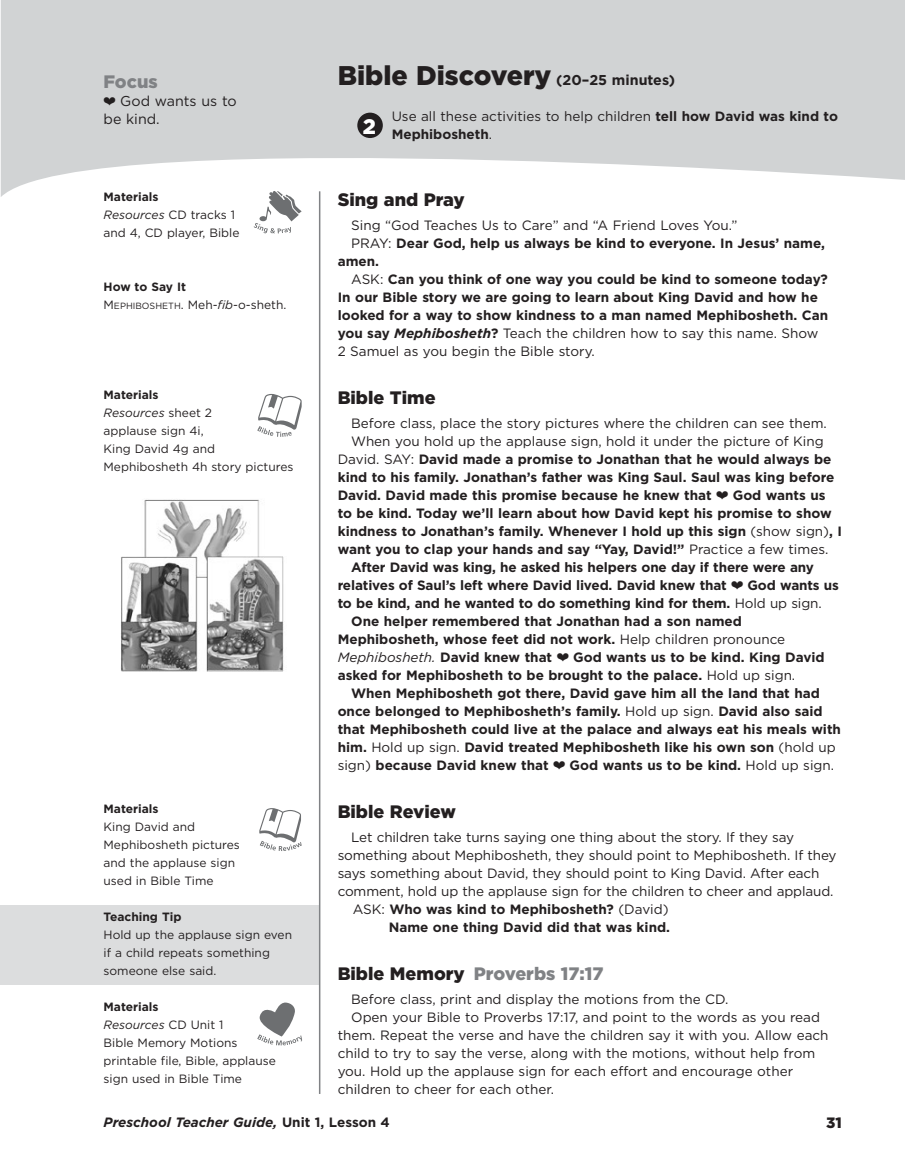
<style>
.page{position:relative;width:905px;height:1175px;background:#fff}
.page>*{position:absolute;margin:0;border:0;box-sizing:border-box;transform-origin:0 0}
.t1{font:900 27px "Gotham";color:#231f20}
.t2{font:900 21px "Gotham";color:#fff}
.t3{font:900 18px "Gotham";color:#231f20}
.t4{font:900 18px "Gotham";color:#808285}
.t5{font:900 15px "Gotham";color:#231f20}
.t6{font:14.25px/18px "Gotham";color:#231f20}
.t7{font:700 13.5px/18px "Gotham";color:#231f20}
.t8{font:13.5px/18px "Gotham";color:#231f20}
.t9{font:italic 700 13.5px "Gotham";color:#231f20}
.t10{font:italic 13.5px "Gotham";color:#231f20}
.t11{font:12px/18px "Gotham";color:#231f20}
.t12{font:700 12px "Gotham";color:#231f20}
.s1{font-weight:700}
.s2{font-style:italic}
.s3{font-style:inherit}
.s4{font-size:9px}
.s5{font-weight:700;font-size:14.25px}
.s6{font-weight:400}
.s7{font-weight:700;font-style:italic}
.s8{font-weight:700;font-style:normal}
.s9{color:#231f20}
.s10{font-style:normal}
</style>
<div class="page">
<svg style="left:1px;top:0;width:903px;height:197px;fill:#d1d3d4"></svg>
<div style="left:0;top:905px;width:319px;height:79px;background:#dcddde"></div>
<hr style="left:319px;top:191px;width:1px;height:903px;background:#808285">
<div style="left:357px;top:113px;width:26px;height:25px;background:#231f20;border-radius:50%"></div>
<svg style="left:254px;top:190px;width:48px;height:43px"></svg>
<svg style="left:257px;top:394px;width:44px;height:43px"></svg>
<svg style="left:259px;top:808px;width:42px;height:43px"></svg>
<svg style="left:257px;top:1002px;width:45px;height:43px"></svg>
<img style="left:121px;top:499px;width:163px;height:173px">
<svg style="left:104px;top:97px;width:11px;height:8px"></svg>
<h3 class="t4" style="left:104px;top:69px;width:56px">Focus</h3>
<p class="t6" style="left:104px;top:92px;width:135px;text-indent:17px">God wants us to be kind.</p>
<p class="t11" style="left:104px;top:187px;width:137px"><span class="s1">Materials<br></span><span class="s2">Resources</span> CD tracks 1 and 4, CD player, Bible</p>
<p class="t11" style="left:104px;top:277px;width:184px"><span class="s1">How to Say It<br></span><span class="s3">M</span><span class="s4">EPHIBOSHETH</span><span class="s3">.</span> Meh-<span class="s2">fib</span>-o-sheth.</p>
<p class="t11" style="left:104px;top:385px;width:191px"><span class="s1">Materials<br></span><span class="s2">Resources</span> sheet 2<br>applause sign 4i,<br>King David 4g and<br>Mephibosheth 4h story pictures</p>
<p class="t12" style="left:104px;top:801px;width:57px">Materials</p>
<p class="t11" style="left:104px;top:817px;width:138px">King David and<br>Mephibosheth pictures and the applause sign used in Bible Time</p>
<p class="t12" style="left:104px;top:909px;width:79px">Teaching Tip</p>
<p class="t11" style="left:104px;top:925px;width:190px">Hold up the applause sign even if a child repeats something someone else said.</p>
<p class="t11" style="left:104px;top:997px;width:174px"><span class="s1">Materials<br></span><span class="s2">Resources</span> CD Unit 1<br>Bible Memory Motions printable file, Bible, applause sign used in Bible Time</p>
<h1 class="t1" style="left:338px;top:56px;width:339px">Bible Discovery <span class="s5">(20–25 minutes)</span></h1>
<p class="t8" style="left:392px;top:107px;width:448px">Use all these activities to help children <span class="s1">tell how David was kind to<br>Mephibosheth</span>.</p>
<h2 class="t2" style="left:363px;top:112px;width:15px">2</h2>
<h3 class="t3" style="left:338px;top:187px;width:129px">Sing and Pray</h3>
<p class="t8" style="left:351px;top:216px;width:388px">Sing “God Teaches Us to Care” and “A Friend Loves You.”</p>
<p class="t7" style="left:351px;top:234px;width:475px"><span class="s6">PRAY:</span> Dear God, help us always be kind to everyone. In Jesus’ name,</p>
<p class="t7" style="left:338px;top:252px;width:43px">amen.</p>
<p class="t7" style="left:351px;top:270px;width:478px"><span class="s6">ASK:</span> Can you think of one way you could be kind to someone today?</p>
<p class="t7" style="left:338px;top:288px;width:482px">In our Bible story we are going to learn about King David and how he</p>
<p class="t7" style="left:338px;top:306px;width:492px">looked for a way to show kindness to a man named Mephibosheth. Can</p>
<p class="t8" style="left:338px;top:324px;width:482px"><span class="s1">you say</span> <span class="s7">Mephibosheth</span><span class="s1">?</span> Teach the children how to say this name. Show</p>
<p class="t8" style="left:338px;top:342px;width:259px">2 Samuel as you begin the Bible story.</p>
<h3 class="t3" style="left:338px;top:385px;width:99px">Bible Time</h3>
<p class="t8" style="left:351px;top:414px;width:477px">Before class, place the story pictures where the children can see them.</p>
<p class="t8" style="left:351px;top:432px;width:474px">When you hold up the applause sign, hold it under the picture of King</p>
<p class="t7" style="left:338px;top:450px;width:495px"><span class="s6">David. SAY:</span> David made a promise to Jonathan that he would always be</p>
<p class="t7" style="left:338px;top:468px;width:498px">kind to his family. Jonathan’s father was King Saul. Saul was king before</p>
<p class="t7" style="left:338px;top:486px;width:375px">David. David made this promise because he knew that</p>
<p class="t7" style="left:732px;top:486px;width:94px">God wants us</p>
<p class="t7" style="left:338px;top:504px;width:495px">to be kind. Today we’ll learn about how David kept his promise to show</p>
<p class="t7" style="left:338px;top:522px;width:506px">kindness to Jonathan’s family. Whenever I hold up this sign <span class="s6">(show sign)</span>, I</p>
<p class="t7" style="left:338px;top:540px;width:492px">want you to clap your hands and say “Yay, David!” <span class="s6">Practice a few times.</span></p>
<p class="t7" style="left:351px;top:558px;width:464px">After David was king, he asked his helpers one day if there were any</p>
<p class="t7" style="left:338px;top:576px;width:390px">relatives of Saul’s left where David lived. David knew that</p>
<p class="t7" style="left:747px;top:576px;width:93px">God wants us</p>
<p class="t7" style="left:338px;top:594px;width:485px">to be kind, and he wanted to do something kind for them. <span class="s6">Hold up sign.</span></p>
<p class="t7" style="left:351px;top:612px;width:392px">One helper remembered that Jonathan had a son named</p>
<p class="t7" style="left:338px;top:630px;width:449px">Mephibosheth, whose feet did not work. <span class="s6">Help children pronounce</span></p>
<p class="t10" style="left:338px;top:648px;width:216px">Mephibosheth. <span class="s8">David knew that</span></p>
<p class="t7" style="left:338px;top:648px;width:488px;text-indent:235px">God wants us to be kind. King David asked for Mephibosheth to be brought to the palace. <span class="s6">Hold up sign.</span></p>
<p class="t7" style="left:338px;top:684px;width:505px;text-indent:14px">When Mephibosheth got there, David gave him all the land that had once belonged to Mephibosheth’s family. <span class="s6">Hold up sign.</span> David also said that Mephibosheth could live at the palace and always eat his meals with him. <span class="s6">Hold up sign.</span> David treated Mephibosheth like his own son <span class="s6">(hold up sign)</span> because David knew that</p>
<p class="t7" style="left:569px;top:756px;width:266px">God wants us to be kind. <span class="s6">Hold up sign.</span></p>
<h3 class="t3" style="left:337px;top:799px;width:120px">Bible Review</h3>
<p class="t8" style="left:351px;top:828px;width:444px">Let children take turns saying one thing about the story. If they say</p>
<p class="t8" style="left:337px;top:846px;width:500px">something about Mephibosheth, they should point to Mephibosheth. If they</p>
<p class="t8" style="left:337px;top:864px;width:483px">says something about David, they should point to King David. After each</p>
<p class="t8" style="left:337px;top:882px;width:497px">comment, hold up the applause sign for the children to cheer and applaud.</p>
<p class="t7" style="left:352px;top:900px;width:317px"><span class="s6">ASK:</span> Who was kind to Mephibosheth? <span class="s6">(David)</span></p>
<p class="t7" style="left:389px;top:918px;width:283px">Name one thing David did that was kind.</p>
<h3 class="t4" style="left:337px;top:961px;width:267px"><span class="s9">Bible Memory</span> Proverbs 17:17</h3>
<p class="t8" style="left:351px;top:990px;width:379px">Before class, print and display the motions from the CD.</p>
<p class="t8" style="left:351px;top:1008px;width:470px">Open your Bible to Proverbs 17:17, and point to the words as you read</p>
<p class="t8" style="left:337px;top:1026px;width:492px">them. Repeat the verse and have the children say it with you. Allow each</p>
<p class="t8" style="left:337px;top:1044px;width:479px">child to try to say the verse, along with the motions, without help from</p>
<p class="t8" style="left:337px;top:1062px;width:457px">you. Hold up the applause sign for each effort and encourage other</p>
<p class="t8" style="left:337px;top:1080px;width:218px">children to cheer for each other.</p>
<p class="t9" style="left:104px;top:1113px;width:288px">Preschool Teacher Guide, <span class="s10">Unit 1, Lesson 4</span></p>
<p class="t5" style="left:826px;top:1112px;width:17px">31</p>
</div>
